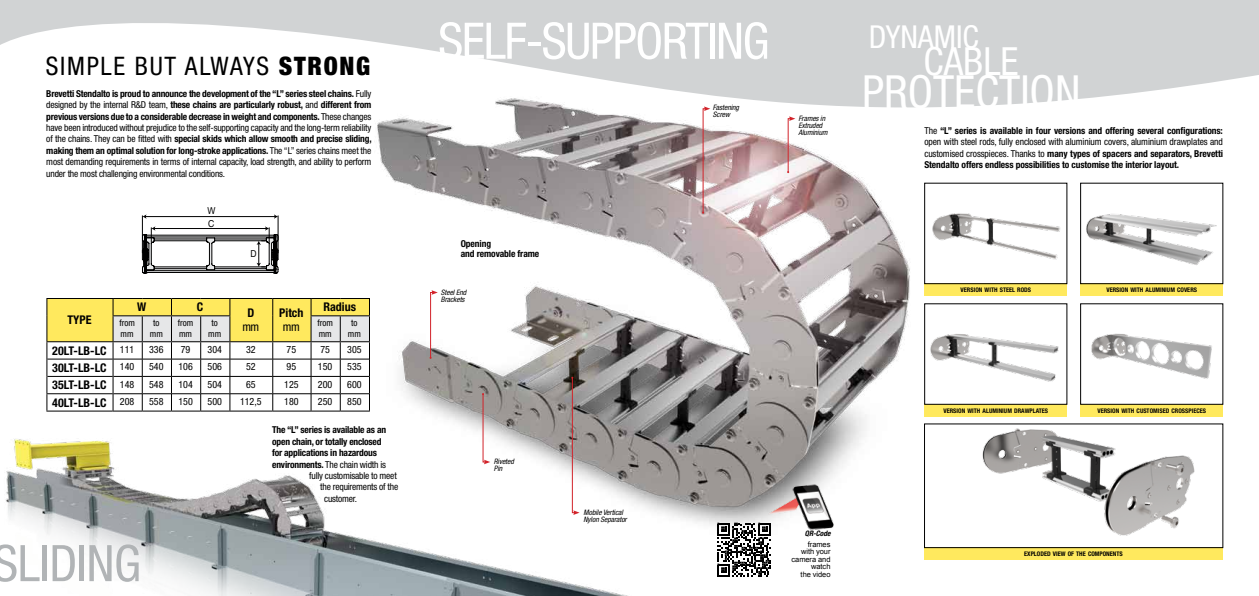
<style>
.page{position:relative;width:1259px;height:596px;background:#fff}
.page>*{position:absolute;margin:0;border:0;box-sizing:border-box;transform-origin:0 0}
.t1{font:condensed 50.3px "Helvetica Neue";letter-spacing:-.03em;color:#fff}
.t2{font:condensed 50.3px "Helvetica Neue";letter-spacing:-.01em;color:#b1b4b6}
.t3{font:condensed 45.7px "Helvetica Neue";color:#fff}
.t4{font:condensed 38.8px "Helvetica Neue";color:#fff}
.t5{font:condensed 31.6px "Helvetica Neue";color:#fff}
.t6{font:condensed 25.5px "Helvetica Neue";letter-spacing:.07em;color:#000}
.t7{font:700 condensed 12px "Helvetica Neue";color:#000}
.t8{font:condensed 12px "Helvetica Neue";color:#000}
.t9{font:condensed 10px "Helvetica Neue";color:#000}
.t10{font:9.6px "Helvetica Neue";color:#000;scale:.9 1}
.t11{font:condensed 9.5px/11.4px "Helvetica Neue";letter-spacing:-.02em;color:#000;text-align:justify}
.t12{font:700 condensed 9.5px/11.4px "Helvetica Neue";letter-spacing:-.02em;color:#000;text-align:justify}
.t13{font:condensed 9px/10.8px "Helvetica Neue";color:#000}
.t14{font:italic condensed 7.5px/7px "Helvetica Neue";letter-spacing:-.01em;color:#000}
.t15{font:7.5px/7.5px "Arial";letter-spacing:-.01em;color:#000;text-align:right}
.t16{font:italic 700 condensed 7.5px "Helvetica Neue";letter-spacing:-.01em;color:#000}
.t17{font:700 condensed 6.3px "Helvetica Neue";color:#000}
.s1{font-weight:900}
.s2{font-weight:700}
.s3{font-weight:400;font-size:10px}
.s4{font-weight:400}
</style>
<div class="page">
<img style="left:230px;top:153px;width:796px;height:407px">
<svg style="left:46px;top:298px;width:324px;height:113px"></svg>
<hr style="left:340px;top:410px;width:30px;height:1px;background:#000">
<div style="left:1080px;top:283px;width:143px;height:13px;background:#ffe95e"></div>
<div style="left:924px;top:283px;width:143px;height:13px;background:#ffe95e"></div>
<div style="left:1080px;top:404px;width:143px;height:12px;background:#ffe95e"></div>
<div style="left:924px;top:404px;width:143px;height:12px;background:#ffe95e"></div>
<img style="left:5px;top:416px;width:627px;height:179px">
<svg style="left:429px;top:290px;width:9px;height:68px"></svg>
<svg style="left:571px;top:376px;width:8px;height:138px"></svg>
<svg style="left:787px;top:153px;width:8px;height:20px"></svg>
<svg style="left:702px;top:153px;width:8px;height:60px"></svg>
<svg style="left:482px;top:393px;width:8px;height:71px"></svg>
<hr style="left:145px;top:216px;width:130px;height:1px;background:#000">
<svg style="left:274px;top:214px;width:4px;height:5px"></svg>
<hr style="left:278px;top:216px;width:1px;height:37px;background:#000">
<hr style="left:142px;top:216px;width:1px;height:37px;background:#000">
<svg style="left:142px;top:226px;width:137px;height:47px"></svg>
<img style="left:1086px;top:214px;width:131px;height:51px">
<img style="left:926px;top:185px;width:134px;height:96px">
<img style="left:1091px;top:333px;width:121px;height:46px">
<img style="left:926px;top:305px;width:133px;height:97px">
<img style="left:763px;top:483px;width:72px;height:46px">
<svg style="left:717px;top:522px;width:54px;height:54px"></svg>
<div style="left:924px;top:547px;width:299px;height:12px;background:#ffe95e"></div>
<img style="left:928px;top:425px;width:267px;height:120px">
<svg style="left:0;top:0;width:1259px;height:153px;fill:#d1d3d4"></svg>
<h3 class="t6" style="left:46px;top:51px;width:326px">SIMPLE but always <span class="s1">STRONG</span></h3>
<p class="t11" style="left:46px;top:88px;width:327px"><span class="s2">Brevetti Stendalto is proud to announce the development of the “L” series steel chains.</span> Fully designed by the internal R&amp;D team, <span class="s2">these chains are particularly robust,</span> and <span class="s2">different from previous versions due to a considerable decrease in weight and components.</span> These changes have been introduced without prejudice to the self-supporting capacity and the long-term reliability of the chains. They can be fitted with <span class="s2">special skids which allow smooth and precise sliding, making them an optimal solution for long-stroke applications.</span> The “L” series chains meet the most demanding requirements in terms of internal capacity, load strength, and ability to perform under the most challenging environmental conditions.</p>
<p class="t10" style="left:207px;top:205px;width:10px">W</p>
<p class="t10" style="left:208px;top:218px;width:8px">C</p>
<p class="t10" style="left:250px;top:247px;width:8px">D</p>
<p class="t7" style="left:137px;top:299px;width:11px">W</p>
<p class="t7" style="left:197px;top:299px;width:7px">C</p>
<p class="t7" style="left:323px;top:299px;width:34px">Radius</p>
<p class="t7" style="left:279px;top:305px;width:26px">Pitch</p>
<p class="t8" style="left:283px;top:320px;width:18px">mm</p>
<p class="t7" style="left:247px;top:305px;width:8px">D</p>
<p class="t8" style="left:242px;top:320px;width:18px">mm</p>
<p class="t7" style="left:67px;top:312px;width:25px">TYPE</p>
<p class="t13" style="left:119px;top:317px;width:17px">from mm</p>
<p class="t13" style="left:150px;top:317px;width:14px;text-align:center">to mm</p>
<p class="t13" style="left:178px;top:317px;width:17px">from mm</p>
<p class="t13" style="left:208px;top:317px;width:14px;text-align:center">to mm</p>
<p class="t13" style="left:317px;top:317px;width:17px">from mm</p>
<p class="t13" style="left:348px;top:317px;width:14px;text-align:center">to mm</p>
<p class="t7" style="left:52px;top:343px;width:84px">20LT-LB-LC <span class="s3">111</span></p>
<p class="t9" style="left:149px;top:343px;width:16px">336</p>
<p class="t9" style="left:181px;top:343px;width:11px">79</p>
<p class="t9" style="left:208px;top:343px;width:16px">304</p>
<p class="t9" style="left:246px;top:343px;width:11px">32</p>
<p class="t9" style="left:287px;top:343px;width:11px">75</p>
<p class="t9" style="left:320px;top:343px;width:11px">75</p>
<p class="t9" style="left:347px;top:343px;width:16px">305</p>
<p class="t7" style="left:52px;top:360px;width:84px">30LT-LB-LC <span class="s3">140</span></p>
<p class="t9" style="left:149px;top:361px;width:16px">540</p>
<p class="t9" style="left:178px;top:361px;width:16px">106</p>
<p class="t9" style="left:208px;top:361px;width:16px">506</p>
<p class="t9" style="left:246px;top:361px;width:11px">52</p>
<p class="t9" style="left:287px;top:361px;width:11px">95</p>
<p class="t9" style="left:318px;top:361px;width:16px">150</p>
<p class="t9" style="left:347px;top:361px;width:16px">535</p>
<p class="t7" style="left:52px;top:377px;width:84px">35LT-LB-LC <span class="s3">148</span></p>
<p class="t9" style="left:149px;top:378px;width:16px">548</p>
<p class="t9" style="left:178px;top:378px;width:16px">104</p>
<p class="t9" style="left:208px;top:378px;width:16px">504</p>
<p class="t9" style="left:246px;top:378px;width:11px">65</p>
<p class="t9" style="left:284px;top:378px;width:16px">125</p>
<p class="t9" style="left:318px;top:378px;width:16px">200</p>
<p class="t9" style="left:347px;top:378px;width:16px">600</p>
<p class="t7" style="left:52px;top:395px;width:84px">40LT-LB-LC <span class="s3">208</span></p>
<p class="t9" style="left:149px;top:395px;width:16px">558</p>
<p class="t9" style="left:178px;top:395px;width:16px">150</p>
<p class="t9" style="left:208px;top:395px;width:16px">500</p>
<p class="t9" style="left:240px;top:395px;width:23px">112,5</p>
<p class="t9" style="left:284px;top:395px;width:16px">180</p>
<p class="t9" style="left:318px;top:395px;width:16px">250</p>
<p class="t9" style="left:347px;top:395px;width:16px">850</p>
<h1 class="t2" style="left:-7px;top:534px;width:150px">SLIDING</h1>
<p class="t12" style="left:272px;top:424px;width:115px">The “L” series is available as an</p>
<p class="t12" style="left:272px;top:435px;width:111px">open chain, or totally enclosed</p>
<p class="t12" style="left:272px;top:446px;width:106px">for applications in hazardous</p>
<p class="t11" style="left:272px;top:458px;width:115px"><span class="s2">environments.</span> The chain width is</p>
<p class="t11" style="left:309px;top:469px;width:89px">fully customisable to meet</p>
<p class="t11" style="left:320px;top:481px;width:80px">the requirements of the</p>
<p class="t11" style="left:324px;top:492px;width:34px">customer.</p>
<h1 class="t1" style="left:438px;top:12px;width:333px">SELF-SUPPORTING</h1>
<p class="t14" style="left:713px;top:104px;width:28px">Fastening<br>Screw</p>
<p class="t14" style="left:798px;top:115px;width:30px">Frames in<br>Extruded<br>Aluminium</p>
<p class="t12" style="left:461px;top:239px;width:80px;line-height:9.5px">Opening<br>and removable frame</p>
<p class="t14" style="left:441px;top:288px;width:27px">Steel End<br>Brackets</p>
<h3 class="t5" style="left:868px;top:18px;width:112px">DYNAMIC</h3>
<h3 class="t4" style="left:923px;top:39px;width:96px">CABLE</h3>
<h2 class="t3" style="left:862px;top:65px;width:220px">PROTECTION</h2>
<p class="t12" style="left:924px;top:124px;width:300px"><span class="s4">The</span> “L” series is available in four versions and offering several configurations: <span class="s4">open with steel rods, fully enclosed with aluminium covers, aluminium drawplates and customised crosspieces. Thanks to</span> many types of spacers and separators, Brevetti Stendalto offers endless possibilities to customise the interior layout.</p>
<p class="t17" style="left:960px;top:286px;width:72px">VERSION WITH STEEL RODS</p>
<p class="t17" style="left:1106px;top:286px;width:92px">VERSION WITH ALUMINIUM COVERS</p>
<p class="t14" style="left:494px;top:457px;width:22px">Riveted<br>Pin</p>
<p class="t14" style="left:583px;top:508px;width:45px">Mobile Vertical<br>Nylon Separator</p>
<p class="t16" style="left:805px;top:528px;width:27px">QR-Code</p>
<p class="t15" style="left:791px;top:540px;width:40px">frames<br>with your camera and watch<br>the video</p>
<p class="t17" style="left:943px;top:406px;width:106px">VERSION WITH ALUMINIUM DRAWPLATES</p>
<p class="t17" style="left:1097px;top:406px;width:110px">VERSION WITH CUSTOMISED CROSSPIECES</p>
<p class="t17" style="left:1024px;top:549px;width:100px">EXPLODED VIEW OF THE COMPONENTS</p>
</div>
